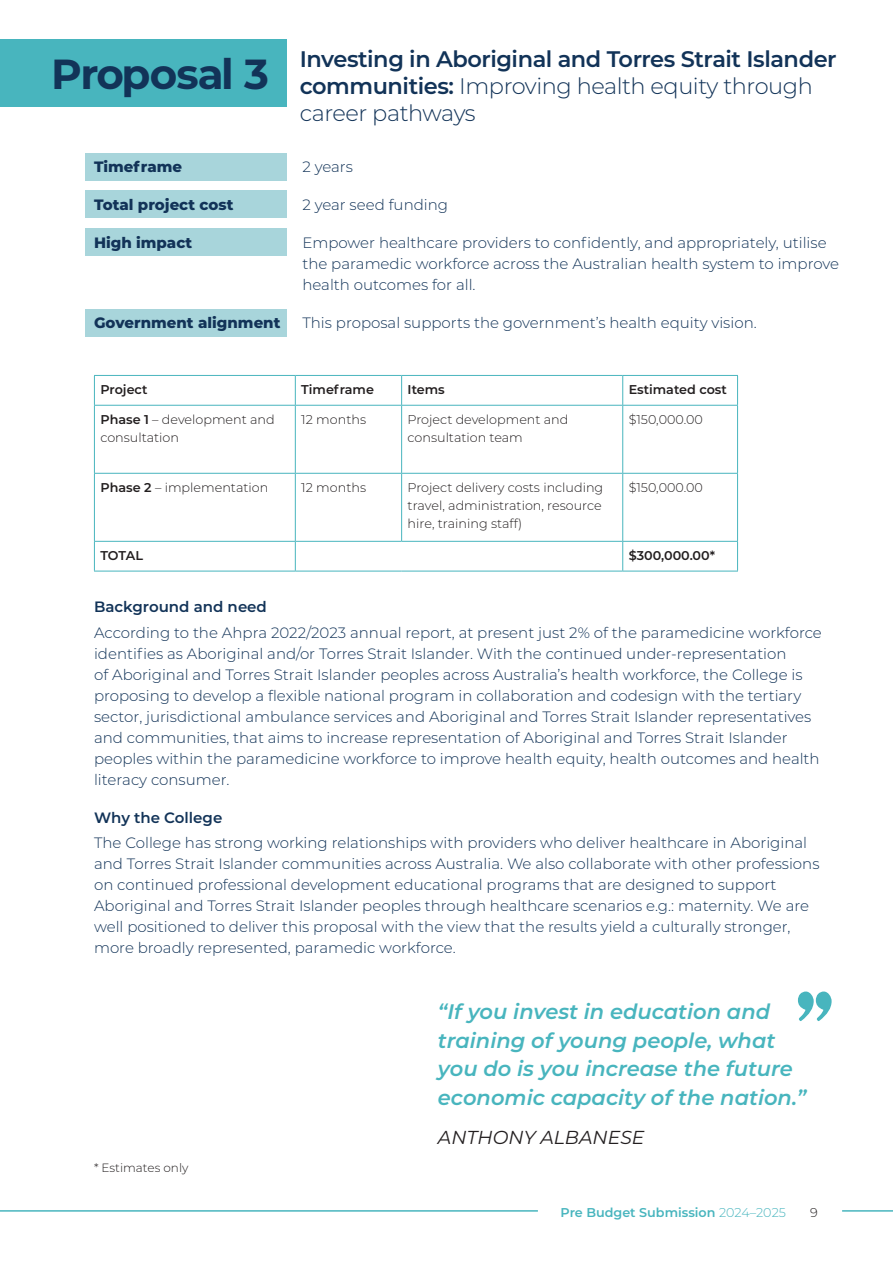
<style>
.page{position:relative;width:893px;height:1263px;background:#fff}
.page>*{position:absolute;margin:0;border:0;box-sizing:border-box;transform-origin:0 0}
.Title_01_Left{font:700 42px "Montserrat";letter-spacing:-.03em;color:#123358}
.Title_02_Left{font:600 22.5px/27px "Montserrat";letter-spacing:-.02em;color:#123358}
.t1{font:italic 600 21px/28.5px "Montserrat";color:#48b5be}
.t2{font:italic 18.75px "Montserrat";color:#231f20}
.Intro_Text_Left{font:300 15px/21px "Montserrat";color:#123358}
.Intro_Text_Left-2{font:800 15px "Montserrat";color:#123358}
.Intro_Text_Left-3{font:600 15px "Montserrat";color:#123358}
.t3{font:300 12.75px/18px "Montserrat";color:#231f20}
.t4{font:600 12.75px "Montserrat";color:#231f20}
.t5{font:600 12.75px "Montserrat";color:#48b5be}
.t6{font:300 12px "Montserrat";color:#231f20}
.s1{font-weight:300}
.s2{font-weight:600}
</style>
<div class="page">
<div style="left:0;top:39px;width:287px;height:68px;background:#48b5be"></div>
<div style="left:85px;top:153px;width:202px;height:28px;background:#a8d5db"></div>
<div style="left:85px;top:190px;width:202px;height:28px;background:#a8d5db"></div>
<div style="left:85px;top:228px;width:202px;height:28px;background:#a8d5db"></div>
<div style="left:85px;top:309px;width:202px;height:28px;background:#a8d5db"></div>
<hr style="left:842px;top:1210px;width:51px;height:1px;background:#48b5be">
<hr style="left:0;top:1210px;width:538px;height:1px;background:#48b5be">
<hr style="left:94px;top:375px;width:201px;height:1px;background:#48b5be">
<svg style="left:94px;top:376px;width:1px;height:29px"></svg>
<hr style="left:295px;top:375px;width:107px;height:1px;background:#48b5be">
<svg style="left:295px;top:376px;width:1px;height:29px"></svg>
<hr style="left:402px;top:375px;width:221px;height:1px;background:#48b5be">
<svg style="left:401px;top:376px;width:1px;height:29px"></svg>
<hr style="left:623px;top:375px;width:115px;height:1px;background:#48b5be">
<svg style="left:622px;top:376px;width:1px;height:29px"></svg>
<svg style="left:737px;top:376px;width:1px;height:29px"></svg>
<hr style="left:94px;top:405px;width:201px;height:1px;background:#48b5be">
<hr style="left:94px;top:406px;width:1px;height:67px;background:#48b5be">
<hr style="left:295px;top:405px;width:107px;height:1px;background:#48b5be">
<hr style="left:295px;top:406px;width:1px;height:67px;background:#48b5be">
<hr style="left:402px;top:405px;width:221px;height:1px;background:#48b5be">
<hr style="left:401px;top:406px;width:1px;height:67px;background:#48b5be">
<hr style="left:623px;top:405px;width:115px;height:1px;background:#48b5be">
<hr style="left:622px;top:406px;width:1px;height:67px;background:#48b5be">
<hr style="left:737px;top:406px;width:1px;height:67px;background:#48b5be">
<hr style="left:94px;top:473px;width:201px;height:1px;background:#48b5be">
<hr style="left:94px;top:474px;width:1px;height:67px;background:#48b5be">
<hr style="left:295px;top:473px;width:107px;height:1px;background:#48b5be">
<hr style="left:295px;top:474px;width:1px;height:67px;background:#48b5be">
<hr style="left:402px;top:473px;width:221px;height:1px;background:#48b5be">
<hr style="left:401px;top:474px;width:1px;height:67px;background:#48b5be">
<hr style="left:623px;top:473px;width:115px;height:1px;background:#48b5be">
<hr style="left:622px;top:474px;width:1px;height:67px;background:#48b5be">
<hr style="left:737px;top:474px;width:1px;height:67px;background:#48b5be">
<hr style="left:94px;top:541px;width:201px;height:1px;background:#48b5be">
<svg style="left:94px;top:542px;width:1px;height:29px"></svg>
<hr style="left:295px;top:541px;width:107px;height:1px;background:#48b5be">
<svg style="left:295px;top:542px;width:1px;height:29px"></svg>
<hr style="left:402px;top:541px;width:221px;height:1px;background:#48b5be">
<hr style="left:623px;top:541px;width:115px;height:1px;background:#48b5be">
<svg style="left:622px;top:542px;width:1px;height:29px"></svg>
<svg style="left:737px;top:542px;width:1px;height:29px"></svg>
<hr style="left:94px;top:571px;width:201px;height:1px;background:#48b5be">
<hr style="left:295px;top:571px;width:107px;height:1px;background:#48b5be">
<hr style="left:402px;top:571px;width:221px;height:1px;background:#48b5be">
<hr style="left:623px;top:571px;width:115px;height:1px;background:#48b5be">
<svg style="left:798px;top:991px;width:34px;height:30px"></svg>
<p class="Title_01_Left" style="left:51px;top:44px;width:219px">Proposal 3</p>
<p class="Title_02_Left" style="left:300px;top:44px;width:538px">Investing in Aboriginal and Torres Strait Islander communities: <span class="s1">Improving health equity through career pathways</span></p>
<p class="Intro_Text_Left-2" style="left:94px;top:156px;width:90px">Timeframe</p>
<p class="Intro_Text_Left" style="left:302px;top:156px;width:52px">2 years</p>
<p class="Intro_Text_Left-2" style="left:94px;top:194px;width:141px">Total project cost</p>
<p class="Intro_Text_Left" style="left:302px;top:194px;width:147px">2 year seed funding</p>
<p class="Intro_Text_Left-2" style="left:94px;top:232px;width:100px">High impact</p>
<p class="Intro_Text_Left" style="left:302px;top:232px;width:538px">Empower healthcare providers to confidently, and appropriately, utilise the paramedic workforce across the Australian health system to improve health outcomes for all.</p>
<p class="Intro_Text_Left-2" style="left:94px;top:312px;width:188px">Government alignment</p>
<p class="Intro_Text_Left" style="left:302px;top:312px;width:456px">This proposal supports the government’s health equity vision.</p>
<p class="t4" style="left:100px;top:380px;width:49px">Project</p>
<p class="t4" style="left:301px;top:380px;width:74px">Timeframe</p>
<p class="t4" style="left:408px;top:380px;width:39px">Items</p>
<p class="t4" style="left:629px;top:380px;width:100px">Estimated cost</p>
<p class="t3" style="left:100px;top:410px;width:176px"><span class="s2">Phase 1</span> – development and consultation</p>
<p class="t3" style="left:301px;top:410px;width:66px">12 months</p>
<p class="t3" style="left:408px;top:410px;width:162px">Project development and consultation team</p>
<p class="t3" style="left:629px;top:410px;width:76px">$150,000.00</p>
<p class="t3" style="left:100px;top:478px;width:169px"><span class="s2">Phase 2</span> – implementation</p>
<p class="t3" style="left:301px;top:478px;width:66px">12 months</p>
<p class="t3" style="left:408px;top:478px;width:197px">Project delivery costs including travel, administration, resource hire, training staff)</p>
<p class="t3" style="left:629px;top:478px;width:76px">$150,000.00</p>
<p class="t4" style="left:100px;top:546px;width:44px">TOTAL</p>
<p class="t4" style="left:629px;top:546px;width:88px">$300,000.00*</p>
<p class="Intro_Text_Left-3" style="left:94px;top:596px;width:174px">Background and need</p>
<p class="Intro_Text_Left" style="left:94px;top:621px;width:729px">According to the Ahpra 2022/2023 annual report, at present just 2% of the paramedicine workforce identifies as Aboriginal and/or Torres Strait Islander. With the continued under-representation<br>of Aboriginal and Torres Strait Islander peoples across Australia’s health workforce, the College is proposing to develop a flexible national program in collaboration and codesign with the tertiary sector, jurisdictional ambulance services and Aboriginal and Torres Strait Islander representatives and communities, that aims to increase representation of Aboriginal and Torres Strait Islander peoples within the paramedicine workforce to improve health equity, health outcomes and health literacy consumer.</p>
<p class="Intro_Text_Left-3" style="left:94px;top:807px;width:130px">Why the College</p>
<p class="Intro_Text_Left" style="left:94px;top:831px;width:727px">The College has strong working relationships with providers who deliver healthcare in Aboriginal and Torres Strait Islander communities across Australia. We also collaborate with other professions on continued professional development educational programs that are designed to support Aboriginal and Torres Strait Islander peoples through healthcare scenarios e.g.: maternity. We are well positioned to deliver this proposal with the view that the results yield a culturally stronger, more broadly represented, paramedic workforce.</p>
<p class="t6" style="left:94px;top:1159px;width:96px">* Estimates only</p>
<p class="t1" style="left:438px;top:997px;width:370px">“If you invest in education and training of young people, what you do is you increase the future economic capacity of the nation.”</p>
<p class="t2" style="left:438px;top:1125px;width:208px">ANTHONY ALBANESE</p>
<p class="t5" style="left:561px;top:1203px;width:227px">Pre Budget Submission <span class="s1">2024–2025</span></p>
<p class="t3" style="left:810px;top:1203px;width:9px">9</p>
</div>
